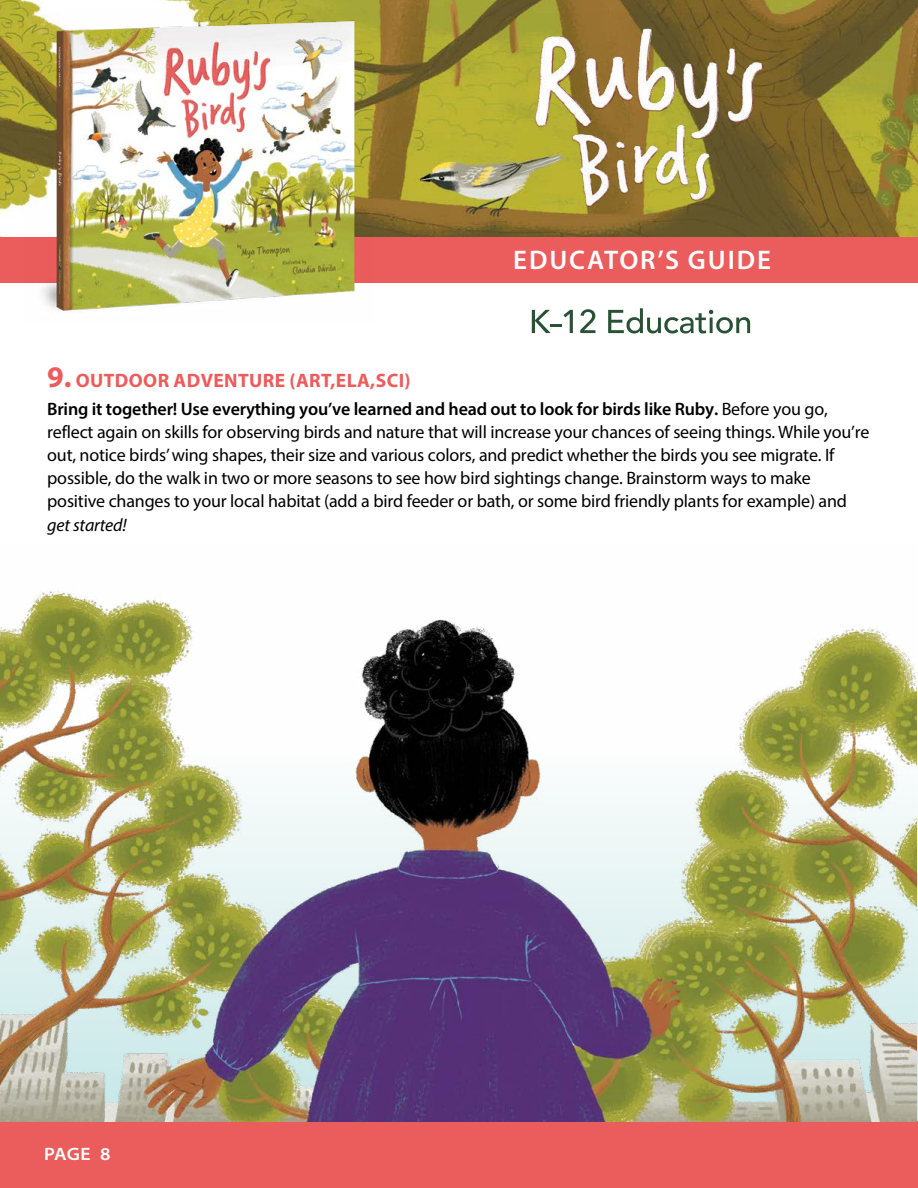
<style>
.page{position:relative;width:918px;height:1188px;background:#fff}
.page>*{position:absolute;margin:0;border:0;box-sizing:border-box;transform-origin:0 0}
.t1{font:600 27px "Myriad Pro";letter-spacing:.07em;color:#fff}
.t2{font:700 19.5px "Myriad Pro";letter-spacing:.02em;color:#ed5c5c}
.t3{font:18px/23px "Myriad Pro";letter-spacing:-.01em;color:#000}
.t4{font:italic 18px "Myriad Pro";letter-spacing:-.01em;color:#000}
.t5{font:600 semi-expanded 18px "Myriad Pro";color:#fff}
.s1{font-size:30px}
.s2{font-weight:600}
</style>
<div class="page">
<img style="left:0;top:0;width:918px;height:237px">
<div style="left:0;top:237px;width:918px;height:45px;background:#eb5c5c"></div>
<div style="left:0;top:1121px;width:918px;height:67px;background:#eb5c5c"></div>
<img style="left:23px;top:10px;width:350px;height:301px">
<img style="left:512px;top:14px;width:285px;height:202px">
<img style="left:0;top:591px;width:917px;height:530px">
<svg style="left:532px;top:310px;width:41px;height:23px"></svg>
<svg style="left:580px;top:309px;width:15px;height:24px"></svg>
<svg style="left:608px;top:308px;width:142px;height:26px"></svg>
<h1 class="t1" style="left:513px;top:243px;width:259px">EDUCATOR’S GUIDE</h1>
<p class="t2" style="left:47px;top:367px;width:365px"><span class="s1">9.</span> OUTDOOR ADVENTURE (ART,ELA,SCI)</p>
<p class="t3" style="left:47px;top:397px;width:824px"><span class="s2">Bring it together! Use everything you’ve learned and head out to look for birds like Ruby.</span> Before you go, reflect again on skills for observing birds and nature that will increase your chances of seeing things. While you’re out, notice birds’wing shapes, their size and various colors, and predict whether the birds you see migrate. If possible, do the walk in two or more seasons to see how bird sightings change. Brainstorm ways to make positive changes to your local habitat (add a bird feeder or bath, or some bird friendly plants for example) and</p>
<p class="t4" style="left:47px;top:513px;width:81px">get started!</p>
<p class="t5" style="left:44px;top:1142px;width:68px">PAGE 8</p>
</div>
